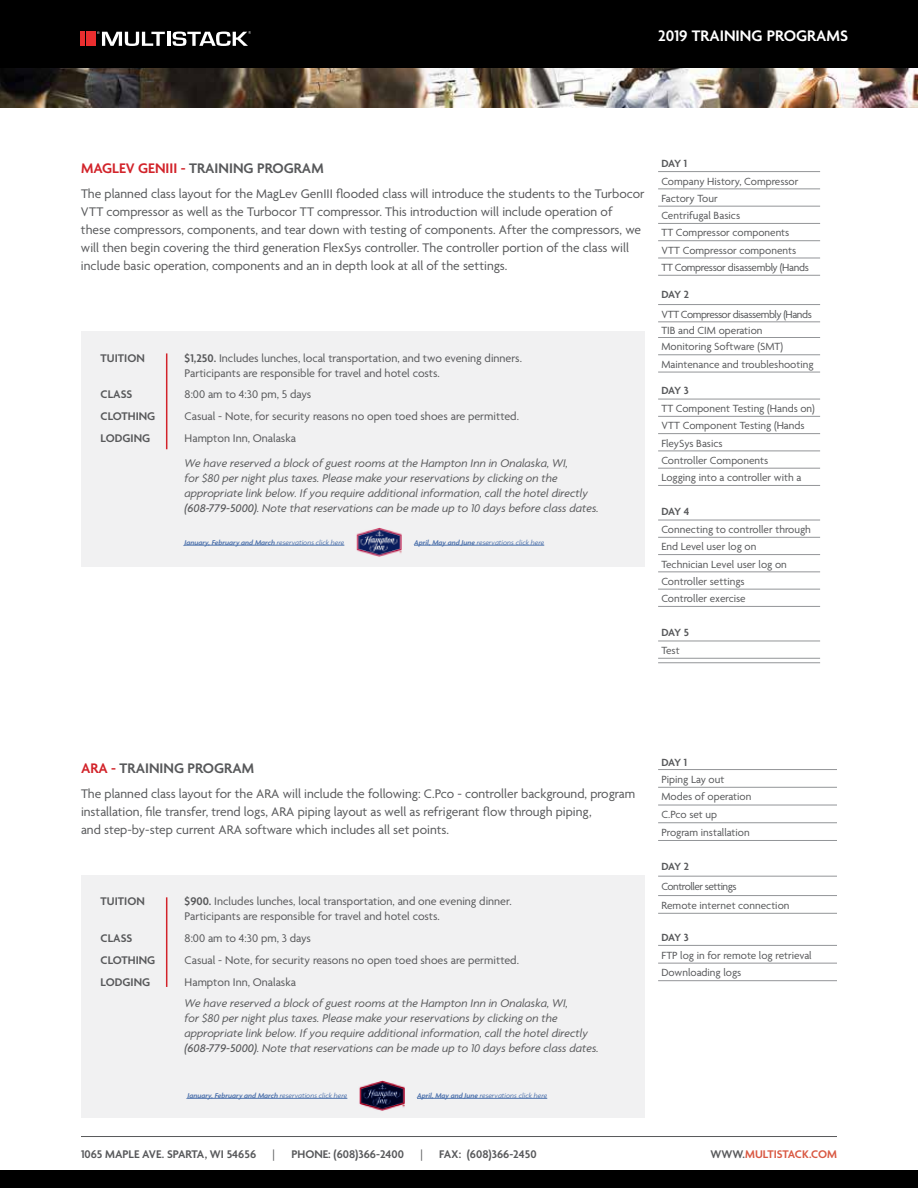
<style>
.page{position:relative;width:918px;height:1188px;background:#fff}
.page>*{position:absolute;margin:0;border:0;box-sizing:border-box;transform-origin:0 0}
.t1{font:600 16.5px "Agenda";color:#fff}
.t2{font:600 15px "Agenda";color:#58595b}
.t3{font:13.5px/18px "Agenda";color:#58595b}
.t4{font:italic 12px/15px "Agenda";color:#58595b}
.t5{font:12px/15px "Agenda";color:#58595b}
.t6{font:600 12px "Agenda";color:#58595b}
.t7{font:600 12px "Agenda";color:#d95943}
.t8{font:11.25px/17.2px "Agenda";color:#58595b}
.t9{font:600 11.25px "Agenda";letter-spacing:-.065em;color:#58595b}
.t10{font:italic 600 7.5px "Agenda";color:#4f73ad}
.t11{font:italic 7.5px "Agenda";color:#4f73ad}
.s1{color:#d2232a}
.s2{font-weight:600}
.s3{font-weight:500}
.s4{font-weight:400}
.s5{color:#58595b}
</style>
<div class="page">
<div style="left:81px;top:332px;width:564px;height:235px;background:#f1f1f2"></div>
<hr style="left:166px;top:353px;width:1px;height:96px;background:#d2232a">
<hr style="left:658px;top:171px;width:162px;height:1px;background:#939598">
<hr style="left:658px;top:189px;width:162px;height:1px;background:#939598">
<hr style="left:658px;top:206px;width:162px;height:1px;background:#939598">
<hr style="left:658px;top:223px;width:162px;height:1px;background:#939598">
<hr style="left:658px;top:240px;width:162px;height:1px;background:#939598">
<hr style="left:658px;top:258px;width:162px;height:1px;background:#939598">
<hr style="left:658px;top:275px;width:162px;height:1px;background:#939598">
<hr style="left:658px;top:304px;width:162px;height:1px;background:#939598">
<hr style="left:658px;top:399px;width:162px;height:1px;background:#939598">
<hr style="left:658px;top:416px;width:162px;height:1px;background:#939598">
<hr style="left:658px;top:322px;width:162px;height:1px;background:#939598">
<hr style="left:658px;top:337px;width:162px;height:1px;background:#939598">
<hr style="left:658px;top:355px;width:162px;height:1px;background:#939598">
<hr style="left:658px;top:433px;width:162px;height:1px;background:#939598">
<hr style="left:658px;top:451px;width:162px;height:1px;background:#939598">
<hr style="left:658px;top:468px;width:162px;height:1px;background:#939598">
<hr style="left:658px;top:485px;width:162px;height:1px;background:#939598">
<hr style="left:658px;top:520px;width:162px;height:1px;background:#939598">
<hr style="left:658px;top:537px;width:162px;height:1px;background:#939598">
<hr style="left:658px;top:554px;width:162px;height:1px;background:#939598">
<hr style="left:658px;top:572px;width:162px;height:1px;background:#939598">
<hr style="left:658px;top:589px;width:162px;height:1px;background:#939598">
<hr style="left:658px;top:606px;width:162px;height:1px;background:#939598">
<hr style="left:658px;top:641px;width:162px;height:1px;background:#939598">
<hr style="left:658px;top:658px;width:162px;height:1px;background:#939598">
<hr style="left:658px;top:663px;width:162px;height:1px;background:#939598">
<hr style="left:658px;top:372px;width:162px;height:1px;background:#939598">
<hr style="left:81px;top:1136px;width:756px;height:1px;background:#58595b">
<img style="left:0;top:68px;width:918px;height:40px">
<div style="left:0;top:0;width:918px;height:68px;background:#000"></div>
<hr style="left:167px;top:32px;width:3px;height:14px;background:#fff">
<div style="left:80px;top:32px;width:5px;height:14px;background:#eb2e2f"></div>
<div style="left:86px;top:32px;width:5px;height:14px;background:#eb2e2f"></div>
<hr style="left:92px;top:32px;width:4px;height:14px;background:#eb2e2f">
<svg style="left:97px;top:31px;width:68px;height:15px"></svg>
<svg style="left:173px;top:31px;width:78px;height:15px"></svg>
<div style="left:0;top:1170px;width:918px;height:18px;background:#000"></div>
<div style="left:81px;top:875px;width:564px;height:243px;background:#f1f1f2"></div>
<hr style="left:166px;top:897px;width:1px;height:90px;background:#d2232a">
<hr style="left:658px;top:769px;width:179px;height:1px;background:#939598">
<hr style="left:658px;top:787px;width:179px;height:1px;background:#939598">
<hr style="left:658px;top:805px;width:179px;height:1px;background:#939598">
<hr style="left:658px;top:822px;width:179px;height:1px;background:#939598">
<hr style="left:658px;top:840px;width:179px;height:1px;background:#939598">
<hr style="left:658px;top:876px;width:179px;height:1px;background:#939598">
<hr style="left:658px;top:945px;width:179px;height:1px;background:#939598">
<hr style="left:658px;top:963px;width:179px;height:1px;background:#939598">
<hr style="left:658px;top:895px;width:179px;height:1px;background:#939598">
<hr style="left:658px;top:980px;width:179px;height:1px;background:#939598">
<hr style="left:658px;top:913px;width:179px;height:1px;background:#939598">
<img style="left:359px;top:1080px;width:46px;height:31px">
<hr style="left:188px;top:1098px;width:159px;height:1px;background:#4f73ad">
<hr style="left:417px;top:1098px;width:130px;height:1px;background:#4f73ad">
<img style="left:356px;top:527px;width:46px;height:30px">
<hr style="left:184px;top:545px;width:160px;height:1px;background:#4f73ad">
<hr style="left:414px;top:545px;width:130px;height:1px;background:#4f73ad">
<p class="t1" style="left:658px;top:27px;width:191px">2019 TRAINING PROGRAMS</p>
<p class="t2" style="left:81px;top:160px;width:244px"><span class="s1">MAGLEV GENIII -</span> TRAINING PROGRAM</p>
<p class="t3" style="left:81px;top:184px;width:565px">The planned class layout for the MagLev GenIII flooded class will introduce the students to the Turbocor VTT compressor as well as the Turbocor TT compressor. This introduction will include operation of these compressors, components, and tear down with testing of components. After the compressors, we will then begin covering the third generation FlexSys controller. The controller portion of the class will include basic operation, components and an in depth look at all of the settings.</p>
<p class="t6" style="left:101px;top:351px;width:46px">TUITION</p>
<p class="t5" style="left:185px;top:350px;width:339px"><span class="s2">$1,250.</span> Includes lunches, local transportation, and two evening dinners.<br>Participants are responsible for travel and hotel costs.</p>
<p class="t6" style="left:101px;top:388px;width:33px">CLASS</p>
<p class="t5" style="left:185px;top:387px;width:128px">8:00 am to 4:30 pm, 5 days</p>
<p class="t6" style="left:101px;top:410px;width:56px">CLOTHING</p>
<p class="t5" style="left:185px;top:408px;width:336px">Casual - Note, for security reasons no open toed shoes are permitted.</p>
<p class="t6" style="left:101px;top:431px;width:51px">LODGING</p>
<p class="t5" style="left:185px;top:430px;width:113px">Hampton Inn, Onalaska</p>
<p class="t4" style="left:185px;top:455px;width:416px">We have reserved a block of guest rooms at the Hampton Inn in Onalaska, WI,<br>for $80 per night plus taxes. Please make your reservations by clicking on the appropriate link below. If you require additional information, call the hotel directly <span class="s3">(608-779-5000)</span>. Note that reservations can be made up to 10 days before class dates.</p>
<p class="t10" style="left:184px;top:538px;width:161px">January, February and March <span class="s4">reservations click here</span></p>
<p class="t11" style="left:414px;top:538px;width:132px"><span class="s2">April, May and June</span> reservations click here</p>
<p class="t9" style="left:661px;top:157px;width:27px">DAY 1</p>
<p class="t8" style="left:661px;top:172px;width:149px">Company History, Compressor<br>Factory Tour<br>Centrifugal Basics<br>TT Compressor components<br>VTT Compressor components<br>TT Compressor disassembly (Hands</p>
<p class="t9" style="left:661px;top:289px;width:29px">DAY 2</p>
<p class="t8" style="left:661px;top:305px;width:154px;line-height:16.8px">VTT Compressor disassembly (Hands<br>TIB and CIM operation<br>Monitoring Software (SMT)<br>Maintenance and troubleshooting</p>
<p class="t9" style="left:661px;top:384px;width:29px">DAY 3</p>
<p class="t8" style="left:661px;top:400px;width:155px">TT Component Testing (Hands on)<br>VTT Component Testing (Hands<br>FleySys Basics<br>Controller Components<br>Logging into a controller with a</p>
<p class="t9" style="left:661px;top:506px;width:30px">DAY 4</p>
<p class="t8" style="left:661px;top:521px;width:151px">Connecting to controller through<br>End Level user log on<br>Technician Level user log on<br>Controller settings<br>Controller exercise</p>
<p class="t9" style="left:661px;top:627px;width:29px">DAY 5</p>
<p class="t8" style="left:661px;top:641px;width:20px">Test</p>
<p class="t2" style="left:81px;top:760px;width:175px"><span class="s1">ARA -</span> TRAINING PROGRAM</p>
<p class="t3" style="left:81px;top:784px;width:556px">The planned class layout for the ARA will include the following: C.Pco - controller background, program installation, file transfer, trend logs, ARA piping layout as well as refrigerant flow through piping,<br>and step-by-step current ARA software which includes all set points.</p>
<p class="t6" style="left:101px;top:895px;width:46px">TUITION</p>
<p class="t5" style="left:185px;top:894px;width:329px"><span class="s2">$900.</span> Includes lunches, local transportation, and one evening dinner.<br>Participants are responsible for travel and hotel costs.</p>
<p class="t6" style="left:101px;top:932px;width:33px">CLASS</p>
<p class="t5" style="left:185px;top:931px;width:128px">8:00 am to 4:30 pm, 3 days</p>
<p class="t6" style="left:101px;top:954px;width:56px">CLOTHING</p>
<p class="t5" style="left:185px;top:952px;width:336px">Casual - Note, for security reasons no open toed shoes are permitted.</p>
<p class="t6" style="left:101px;top:975px;width:51px">LODGING</p>
<p class="t5" style="left:185px;top:974px;width:113px">Hampton Inn, Onalaska</p>
<p class="t4" style="left:185px;top:996px;width:416px">We have reserved a block of guest rooms at the Hampton Inn in Onalaska, WI,<br>for $80 per night plus taxes. Please make your reservations by clicking on the appropriate link below. If you require additional information, call the hotel directly <span class="s3">(608-779-5000)</span>. Note that reservations can be made up to 10 days before class dates.</p>
<p class="t10" style="left:188px;top:1091px;width:161px">January, February and March <span class="s4">reservations click here</span></p>
<p class="t11" style="left:417px;top:1091px;width:132px"><span class="s2">April, May and June</span> reservations click here</p>
<p class="t9" style="left:661px;top:756px;width:27px">DAY 1</p>
<p class="t8" style="left:661px;top:770px;width:92px;line-height:17.7px">Piping Lay out<br>Modes of operation<br>C.Pco set up<br>Program installation</p>
<p class="t9" style="left:661px;top:860px;width:29px">DAY 2</p>
<p class="t8" style="left:661px;top:877px;width:130px;line-height:18.6px">Controller settings<br>Remote internet connection</p>
<p class="t9" style="left:661px;top:931px;width:29px">DAY 3</p>
<p class="t8" style="left:661px;top:946px;width:152px;line-height:17.7px">FTP log in for remote log retrieval<br>Downloading logs</p>
<p class="t6" style="left:81px;top:1148px;width:177px">1065 MAPLE AVE. SPARTA, WI 54656</p>
<p class="t5" style="left:273px;top:1146px;width:4px">|</p>
<p class="t6" style="left:291px;top:1148px;width:114px">PHONE: (608)366-2400</p>
<p class="t5" style="left:420px;top:1146px;width:4px">|</p>
<p class="t6" style="left:439px;top:1148px;width:99px">FAX: (608)366-2450</p>
<p class="t7" style="left:711px;top:1148px;width:128px"><span class="s5">WWW.</span>MULTISTACK.COM</p>
</div>
